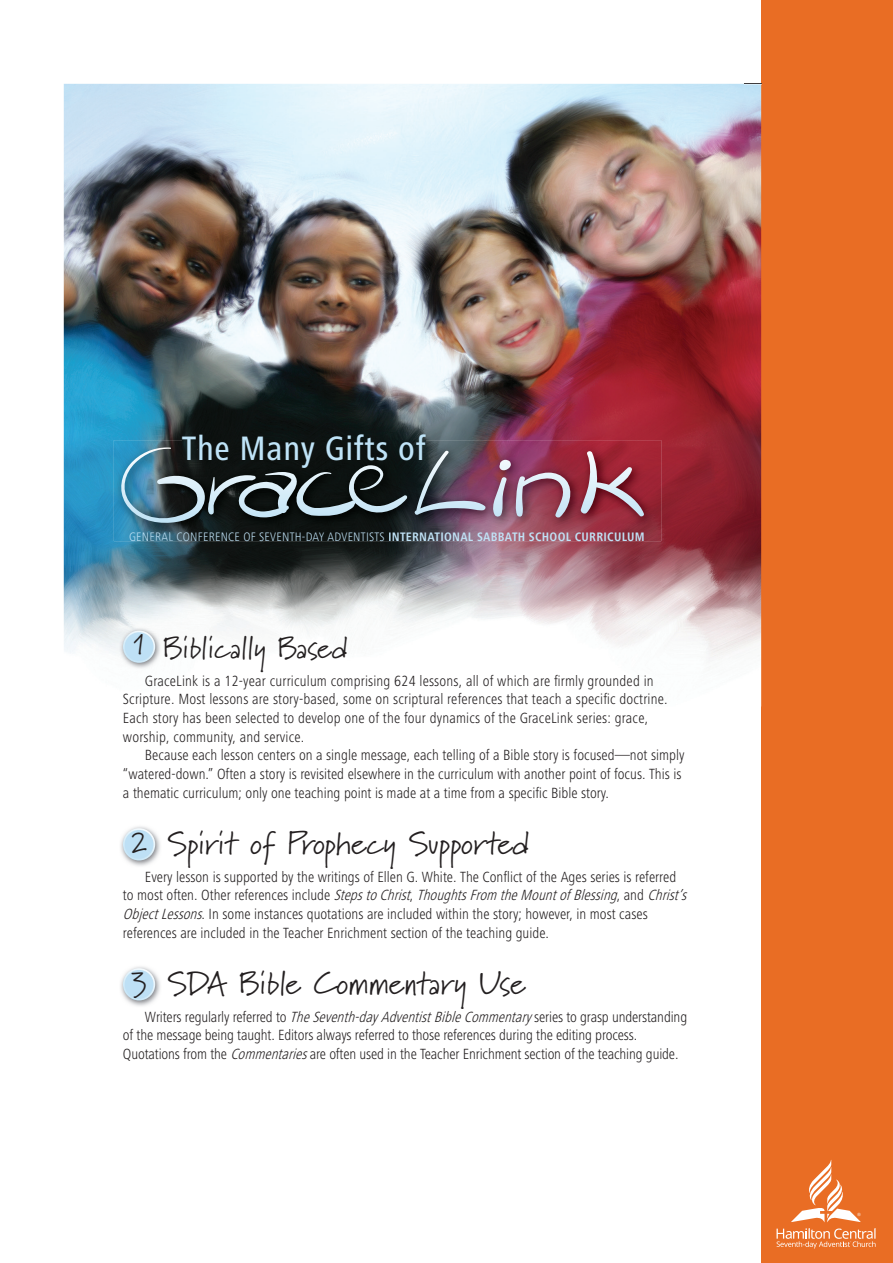
<style>
.page{position:relative;width:893px;height:1263px;background:#fff}
.page>*{position:absolute;margin:0;border:0;box-sizing:border-box;transform-origin:0 0}
.t1{font:500 condensed 35.1px "Frutiger Next LT";letter-spacing:.02em;color:#bfe3f7}
.t2{font:32.25px "Marydale";color:#231f20}
.t3{font:30.6px "Marydale";color:#231f20}
.t4{font:300 condensed 15.3px/18.6px "Frutiger Next LT";color:#231f20}
.t5{font:700 condensed 12.75px "Frutiger Next LT";letter-spacing:.02em;color:#c0e2f6}
.s1{font-weight:300}
.s2{font-weight:300;color:#c0e1f5}
.s3{font-weight:300;color:#b7d7ea}
.s4{font-weight:300;color:#bcddf1}
.s5{font-size:30.6px}
.s6{font-style:italic}
.s7{font-size:27.45px}
</style>
<div class="page">
<div style="left:761px;top:0;width:132px;height:1263px;background:#e96d24"></div>
<svg style="left:776px;top:1228px;width:99px;height:21px"></svg>
<svg style="left:791px;top:1160px;width:70px;height:62px"></svg>
<img style="left:64px;top:84px;width:697px;height:575px">
<img style="left:119px;top:627px;width:90px;height:42px">
<div style="left:124px;top:631px;width:30px;height:31px;background:#bee0f5;border-radius:50%"></div>
<div style="left:123px;top:630px;width:32px;height:33px;border:2px solid #fff;border-radius:50%"></div>
<img style="left:120px;top:826px;width:40px;height:40px">
<div style="left:124px;top:829px;width:30px;height:31px;background:#bee0f5;border-radius:50%"></div>
<div style="left:123px;top:828px;width:32px;height:32px;border:2px solid #fff;border-radius:50%"></div>
<img style="left:120px;top:966px;width:40px;height:40px">
<div style="left:124px;top:969px;width:30px;height:30px;background:#bee0f5;border-radius:50%"></div>
<div style="left:123px;top:968px;width:32px;height:32px;border:2px solid #fff;border-radius:50%"></div>
<img style="left:114px;top:440px;width:547px;height:101px">
<img style="left:130px;top:532px;width:255px;height:9px">
<img style="left:389px;top:532px;width:255px;height:9px">
<img style="left:182px;top:440px;width:244px;height:28px">
<svg style="left:118px;top:447px;width:289px;height:77px;background:#35464c"></svg>
<img style="left:413px;top:451px;width:232px;height:68px">
<svg style="left:744px;top:84px;width:17px;height:1px"></svg>
<p class="t1" style="left:182px;top:429px;width:245px">The Many Gifts of</p>
<p class="t5" style="left:129px;top:529px;width:517px"><span class="s1">GEN</span><span class="s2">ERA</span><span class="s3">L</span> <span class="s2">C</span><span class="s4">ONF</span><span class="s1">ERENCE OF SEVENTH-DAY ADVENTISTS</span> INTERNATIONAL SABBATH SCHOOL CURRICULUM</p>
<p class="t3" style="left:129px;top:629px;width:220px">1 Biblically Based</p>
<p class="t4" style="left:145px;top:671px;width:510px">GraceLink is a 12-year curriculum comprising 624 lessons, all of which are firmly grounded in</p>
<p class="t4" style="left:123px;top:690px;width:546px">Scripture. Most lessons are story-based, some on scriptural references that teach a specific doctrine.</p>
<p class="t4" style="left:123px;top:709px;width:527px">Each story has been selected to develop one of the four dynamics of the GraceLink series: grace,</p>
<p class="t4" style="left:123px;top:727px;width:183px">worship, community, and service.</p>
<p class="t4" style="left:145px;top:746px;width:541px">Because each lesson centers on a single message, each telling of a Bible story is focused—not simply</p>
<p class="t4" style="left:123px;top:765px;width:560px">“watered-down.” Often a story is revisited elsewhere in the curriculum with another point of focus. This is</p>
<p class="t4" style="left:123px;top:783px;width:487px">a thematic curriculum; only one teaching point is made at a time from a specific Bible story.</p>
<p class="t2" style="left:129px;top:824px;width:402px"><span class="s5">2</span> Spirit of Prophecy Supported</p>
<p class="t4" style="left:123px;top:867px;width:569px;text-indent:22px">Every lesson is supported by the writings of Ellen G. White. The Conflict of the Ages series is referred<br>t o m o s t o f t e n . O t h e r r e f e r e n c e s i n c l u d e <span class="s6">StepstoChrist</span>, <span class="s6">ThoughtsFrom theMountofBlessing</span>, a n d <span class="s6">Christ’s ObjectLessons</span>. In some instances quotations are included within the story; however, in most cases references are included in the Teacher Enrichment section of the teaching guide.</p>
<p class="t2" style="left:129px;top:964px;width:398px"><span class="s7">3</span> SDA Bible Commentary Use</p>
<p class="t4" style="left:123px;top:1007px;width:566px;text-indent:22px">Writers regularly referred to <span class="s6">TheSeventh-dayAdventistBibleCommentary</span>series to grasp understanding of the message being taught. Editors always referred to those references during the editing process.<br>Quotations from the <span class="s6">Commentaries</span>are often used in the Teacher Enrichment section of the teaching guide.</p>
</div>
